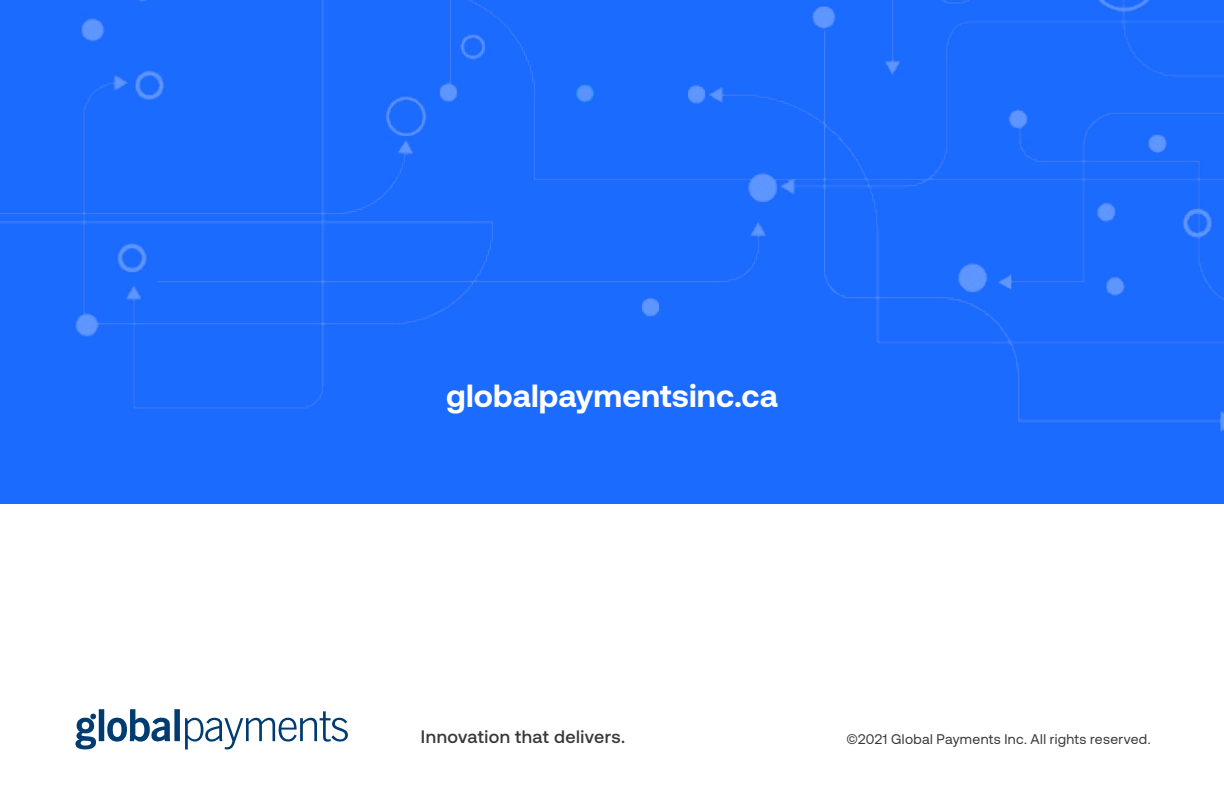
<style>
.page{position:relative;width:1224px;height:792px;background:#fff}
.page>*{position:absolute;margin:0;border:0;box-sizing:border-box;transform-origin:0 0}
.t1{font:700 32px "GP Commerce";letter-spacing:.005em;color:#fff}
.t2{font:500 18px "GP Commerce";letter-spacing:.025em;color:#383838}
.t3{font:14px "GP Commerce";letter-spacing:.025em;color:#383838}
</style>
<div class="page">
<div style="left:0;top:0;width:1224px;height:504px;background:#1c6bff"></div>
<img style="left:0;top:0;width:1224px;height:432px">
<svg style="left:75px;top:709px;width:273px;height:41px"></svg>
<p class="t1" style="left:446px;top:378px;width:333px">globalpaymentsinc.ca</p>
<p class="t2" style="left:421px;top:727px;width:206px">Innovation that delivers.</p>
<p class="t3" style="left:846px;top:732px;width:306px">©2021 Global Payments Inc. All rights reserved.</p>
</div>
